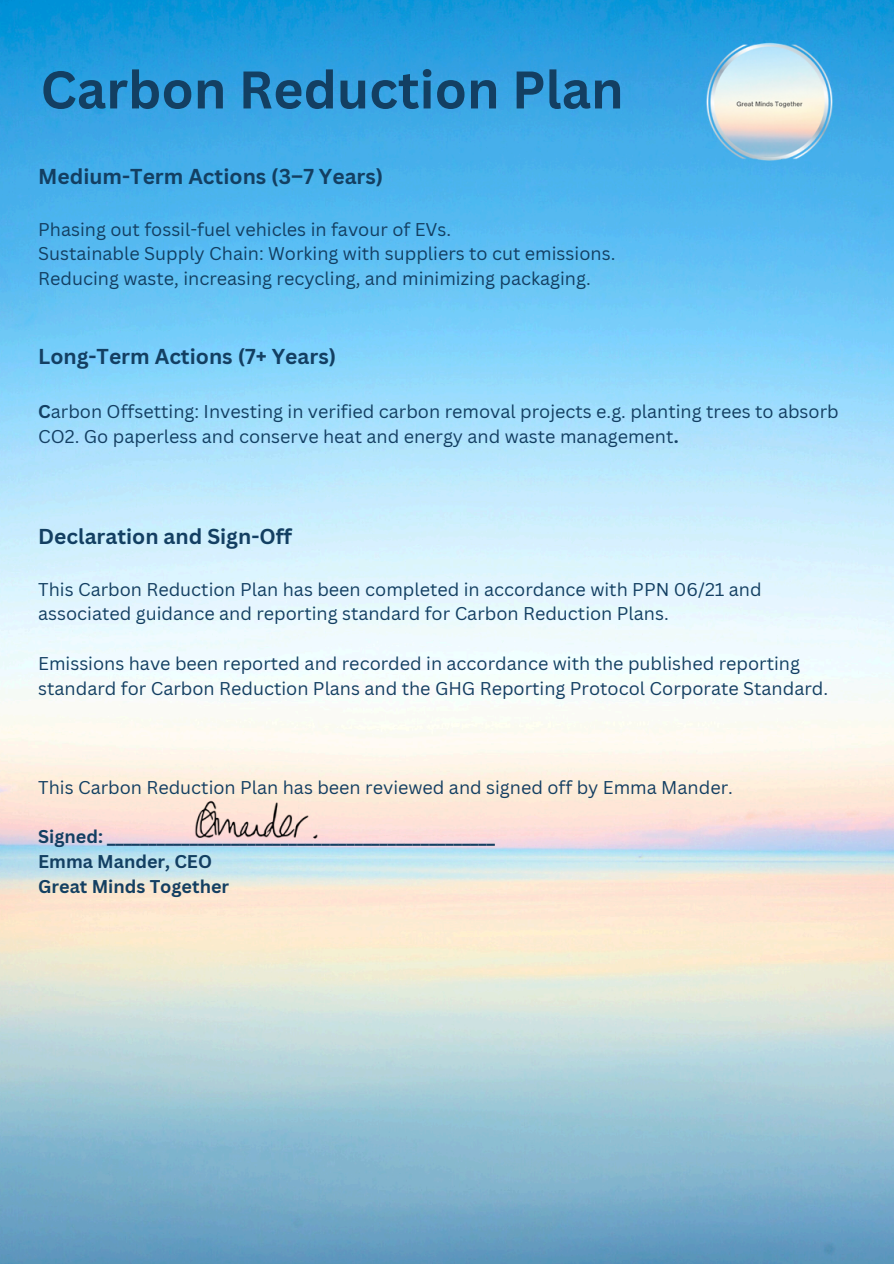
<style>
.page{position:relative;width:894px;height:1264px;background:#fff}
.page>*{position:absolute;margin:0;border:0;box-sizing:border-box;transform-origin:0 0}
.t1{font:700 51.75px "Canva Sans";color:#133f62}
.t2{font:700 21px "Canva Sans";color:#133f62}
.t3{font:18px/24.8px "Canva Sans";color:#133f62}
.t4{font:700 18px/24.8px "Canva Sans";color:#133f62}
.s1{font-weight:700}
</style>
<div class="page">
<img style="left:0;top:0;width:893px;height:1263px">
<img style="left:691px;top:29px;width:156px;height:157px">
<img style="left:138px;top:786px;width:236px;height:63px">
<p class="t1" style="left:40px;top:53px;width:584px">Carbon Reduction Plan</p>
<p class="t2" style="left:38px;top:161px;width:346px">Medium-Term Actions (3–7 Years)</p>
<h1 class="t3" style="left:38px;top:216px;width:414px">Phasing out fossil-fuel vehicles in favour of EVs.</h1>
<h2 class="t3" style="left:38px;top:241px;width:578px">Sustainable Supply Chain: Working with suppliers to cut emissions.</h2>
<p class="t3" style="left:38px;top:266px;width:554px">Reducing waste, increasing recycling, and minimizing packaging.</p>
<p class="t2" style="left:38px;top:341px;width:299px">Long-Term Actions (7+ Years)</p>
<p class="t3" style="left:38px;top:398px;width:801px"><span class="s1">C</span>arbon Offsetting: Investing in verified carbon removal projects e.g. planting trees to absorb<br>CO2. Go paperless and conserve heat and energy and waste management<span class="s1">.</span></p>
<h2 class="t2" style="left:38px;top:521px;width:255px">Declaration and Sign-Off</h2>
<p class="t3" style="left:38px;top:576px;width:724px">This Carbon Reduction Plan has been completed in accordance with PPN 06/21 and associated guidance and reporting standard for Carbon Reduction Plans.</p>
<h2 class="t3" style="left:38px;top:650px;width:791px">Emissions have been reported and recorded in accordance with the published reporting standard for Carbon Reduction Plans and the GHG Reporting Protocol Corporate Standard.</h2>
<p class="t3" style="left:38px;top:774px;width:696px">This Carbon Reduction Plan has been reviewed and signed off by Emma Mander.</p>
<p class="t4" style="left:38px;top:824px;width:458px">Signed: _______________________________________________<br>Emma Mander, CEO<br>Great Minds Together</p>
</div>
